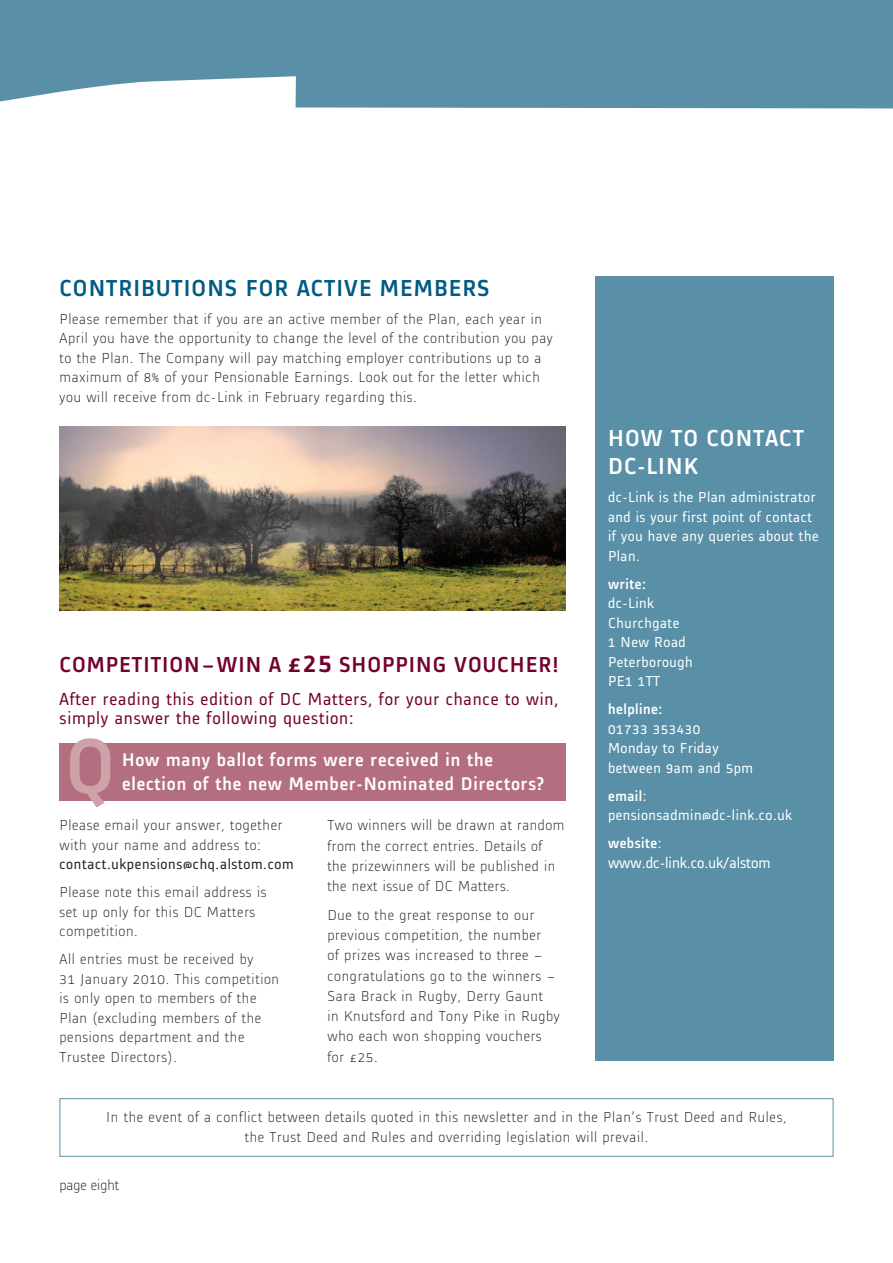
<style>
.page{position:relative;width:893px;height:1263px;background:#fff}
.page>*{position:absolute;margin:0;border:0;box-sizing:border-box;transform-origin:0 0}
.t1{font:500 81px "Alstom";color:#cfa1a9}
.t2{font:500 28.05px "Alstom";color:#74002e}
.t3{font:500 24px "Alstom";letter-spacing:.045em;color:#005b84}
.t4{font:500 24px/28.5px "Alstom";letter-spacing:.045em;color:#fff}
.t5{font:500 22.5px "Alstom";letter-spacing:.045em;color:#74002e}
.t6{font:500 19.05px/23.7px "Alstom";letter-spacing:.045em;color:#fff}
.t7{font:18px/19.5px "Alstom";letter-spacing:.045em;color:#74002e}
.t8{font:15.75px "Alstom";color:#fff}
.t9{font:300 15px/19.5px "Alstom";letter-spacing:.045em;color:#231f20}
.t10{font:15px/19.5px "Alstom";letter-spacing:.035em;color:#fff}
.t11{font:15px "Alstom";letter-spacing:.045em;color:#231f20}
.t12{font:500 15px "Alstom";letter-spacing:.035em;color:#fff}
.t13{font:300 15px "Alstom";color:#231f20}
.s1{font-weight:500}
.s2{font-weight:400}
</style>
<div class="page">
<svg style="left:0;top:0;width:893px;height:108px;background:#6497ad"></svg>
<div style="left:595px;top:276px;width:238px;height:784px;background:#5990a7"></div>
<img style="left:60px;top:427px;width:506px;height:183px">
<div style="left:60px;top:743px;width:506px;height:58px;background:#b36f7f"></div>
<div style="left:60px;top:1098px;width:773px;height:59px;border:1px solid #5990a7"></div>
<h3 class="t3" style="left:60px;top:271px;width:432px">CONTRIBUTIONS FOR ACTIVE MEMBERS</h3>
<p class="t9" style="left:60px;top:308px;width:495px">Please remember that if you are an active member of the Plan, each year in April you have the opportunity to change the level of the contribution you pay to the Plan. The Company will pay matching employer contributions up to a maximum of 8% of your Pensionable Earnings. Look out for the letter which you will receive from dc-Link in February regarding this.</p>
<h2 class="t2" style="left:288px;top:643px;width:46px">£25</h2>
<h3 class="t5" style="left:60px;top:649px;width:223px">COMPETITION–WIN A</h3>
<h3 class="t5" style="left:339px;top:649px;width:221px">SHOPPING VOUCHER!</h3>
<p class="t7" style="left:60px;top:687px;width:501px">After reading this edition of DC Matters, for your chance to win, simply answer the following question:</p>
<h1 class="t1" style="left:66px;top:710px;width:51px">Q</h1>
<p class="t6" style="left:122px;top:746px;width:424px">How many ballot forms were received in the election of the new Member-Nominated Directors?</p>
<p class="t9" style="left:60px;top:814px;width:224px">Please email your answer, together with your name and address to:</p>
<p class="t11" style="left:60px;top:854px;width:236px">contact.ukpensions@chq.alstom.com</p>
<p class="t9" style="left:60px;top:881px;width:208px">Please note this email address is set up only for this DC Matters competition.</p>
<p class="t9" style="left:60px;top:948px;width:221px">All entries must be received by<br>31 January 2010. This competition is only open to members of the<br>Plan (excluding members of the pensions department and the<br>Trustee Directors).</p>
<p class="t9" style="left:327px;top:814px;width:239px;line-height:20.2px">Two winners will be drawn at random from the correct entries. Details of the prizewinners will be published in the next issue of DC Matters.</p>
<p class="t9" style="left:327px;top:903px;width:234px;line-height:20.2px">Due to the great response to our previous competition, the number<br>of prizes was increased to three – congratulations go to the winners –<br>Sara Brack in Rugby, Derry Gaunt<br>in Knutsford and Tony Pike in Rugby who each won shopping vouchers for £25.</p>
<h3 class="t4" style="left:608px;top:422px;width:197px">HOW TO CONTACT<br>DC-LINK</h3>
<p class="t10" style="left:608px;top:486px;width:212px">dc-Link is the Plan administrator and is your first point of contact if you have any queries about the<br>Plan.</p>
<p class="t12" style="left:608px;top:573px;width:39px">write:</p>
<p class="t10" style="left:608px;top:592px;width:86px">dc-Link<br>Churchgate<br>1 New Road<br>Peterborough<br>PE1 1TT</p>
<p class="t12" style="left:608px;top:699px;width:56px">helpline:</p>
<p class="t10" style="left:608px;top:718px;width:146px">01733 353430<br>Monday to Friday between 9am and 5pm</p>
<p class="t10" style="left:608px;top:785px;width:185px"><span class="s1">email</span>: pensionsadmin@dc-link.co.uk</p>
<p class="t12" style="left:608px;top:833px;width:55px">website<span class="s2">:</span></p>
<p class="t8" style="left:608px;top:852px;width:164px">www.dc-link.co.uk/alstom</p>
<p class="t9" style="left:106px;top:1106px;width:682px;text-align:center">In the event of a conflict between details quoted in this newsletter and in the Plan’s Trust Deed and Rules, the Trust Deed and Rules and overriding legislation will prevail.</p>
<p class="t13" style="left:60px;top:1174px;width:61px">page eight</p>
</div>
